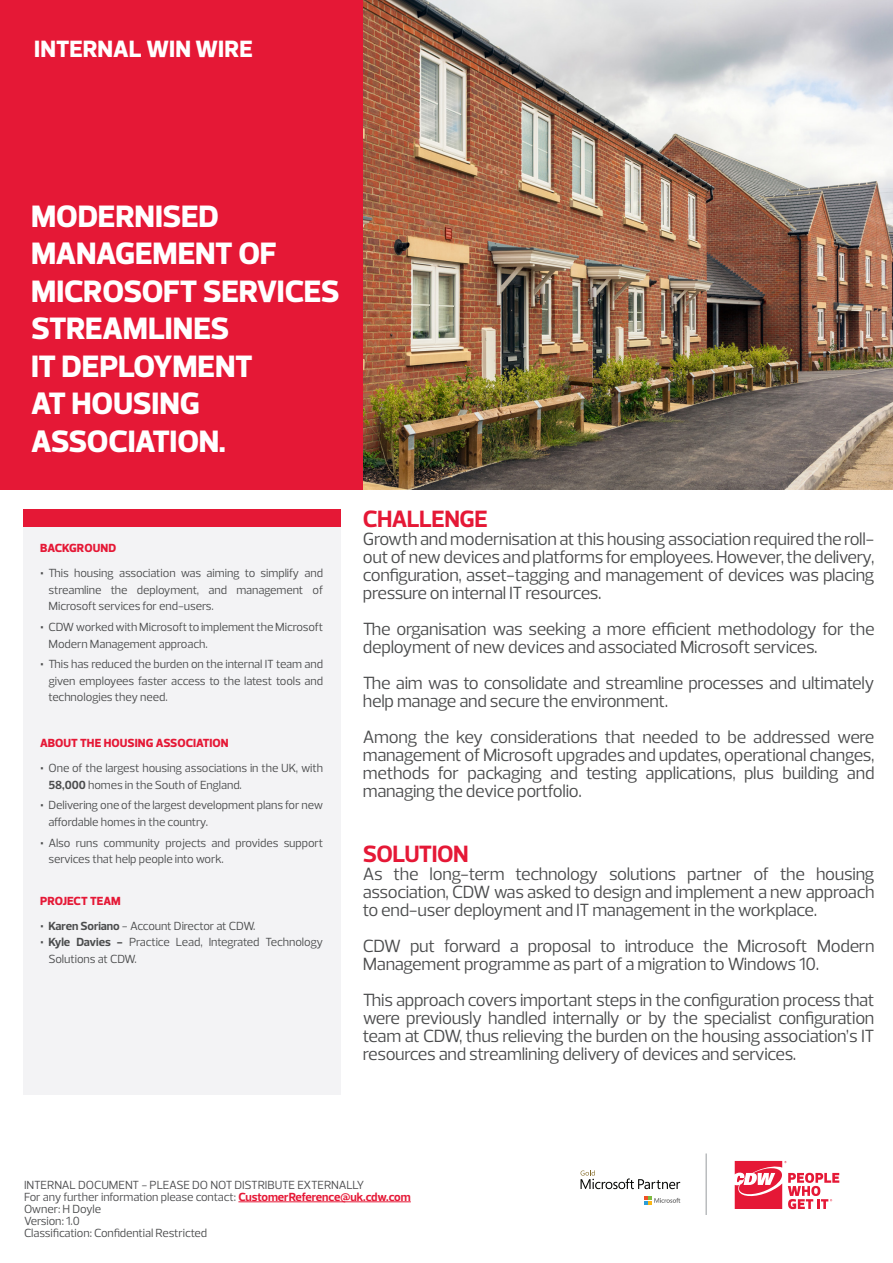
<style>
.page{position:relative;width:893px;height:1263px;background:#fff}
.page>*{position:absolute;margin:0;border:0;box-sizing:border-box;transform-origin:0 0}
.HEADLINE_4c{font:700 expanded 31.5px/37.5px "Prelo";letter-spacing:-.01em;color:#fff}
.Body_Copy_4c{font:700 24px "Prelo";letter-spacing:-.025em;color:#e51836}
.HEADLINE_4c-2{font:700 expanded 24px "Prelo";letter-spacing:.005em;color:#fff}
.Body_Copy_4c-2{font:18px/18px "Prelo";letter-spacing:-.015em;color:#4b4c4d;text-align:justify}
.t1{font:12px/16.5px "Prelo";letter-spacing:-.01em;color:#4b4c4d}
.t2{font:12px/12px "Prelo";letter-spacing:-.015em;color:#4d4d4f}
.Small_Subhead_CS_4c{font:700 expanded 12px "Prelo";color:#e51836}
.s1{font-weight:700;font-size:15px}
.s2{font-weight:700}
.s3{font-weight:700;color:#e51836}
.s4{color:#4b4c4d}
</style>
<div class="page">
<svg style="left:735px;top:1161px;width:104px;height:48px"></svg>
<hr style="left:706px;top:1153px;width:1px;height:62px;background:#a3a7a9">
<svg style="left:644px;top:1197px;width:36px;height:7px"></svg>
<svg style="left:581px;top:1170px;width:99px;height:19px"></svg>
<hr style="left:238px;top:1201px;width:173px;height:1px;background:#e51836">
<img style="left:363px;top:0;width:530px;height:489px">
<div style="left:0;top:0;width:363px;height:489px;background:#e51836"></div>
<div style="left:23px;top:526px;width:317px;height:569px;background:#f3f3f5"></div>
<div style="left:23px;top:509px;width:317px;height:17px;background:#e51836"></div>
<p class="HEADLINE_4c-2" style="left:34px;top:35px;width:220px">INTERNAL WIN WIRE</p>
<p class="HEADLINE_4c" style="left:31px;top:198px;width:310px">MODERNISED<br>MANAGEMENT OF<br>MICROSOFT SERVICES<br>STREAMLINES<br>IT DEPLOYMENT<br>AT HOUSING<br>ASSOCIATION.</p>
<p class="Small_Subhead_CS_4c" style="left:40px;top:541px;width:78px">BACKGROUND</p>
<p class="t1" style="left:49px;top:565px;width:276px;text-align:justify;text-indent:-9px"><span class="s1">•</span> This housing association was aiming to simplify and streamline the deployment, and management of Microsoft services for end-users.</p>
<p class="t1" style="left:49px;top:619px;width:276px;text-indent:-9px"><span class="s1">•</span> CDW worked with Microsoft to implement the Microsoft<br>Modern Management approach.</p>
<p class="t1" style="left:49px;top:656px;width:276px;text-align:justify;text-indent:-9px"><span class="s1">•</span> This has reduced the burden on the internal IT team and given employees faster access to the latest tools and technologies they need.</p>
<p class="Small_Subhead_CS_4c" style="left:40px;top:736px;width:190px">ABOUT THE HOUSING ASSOCIATION</p>
<p class="t1" style="left:49px;top:760px;width:276px;text-indent:-9px"><span class="s1">•</span> One of the largest housing associations in the UK, with<br><span class="s2">58,000</span> homes in the South of England.</p>
<p class="t1" style="left:49px;top:797px;width:276px;text-indent:-9px"><span class="s1">•</span> Delivering one of the largest development plans for new affordable homes in the country.</p>
<p class="t1" style="left:49px;top:834px;width:276px;text-indent:-9px"><span class="s1">•</span> Also runs community projects and provides support services that help people into work.</p>
<p class="Small_Subhead_CS_4c" style="left:40px;top:893px;width:82px">PROJECT TEAM</p>
<p class="t1" style="left:40px;top:917px;width:217px"><span class="s1">•</span> <span class="s2">Karen Soriano</span> - Account Director at CDW.</p>
<p class="t1" style="left:49px;top:934px;width:276px;text-indent:-9px"><span class="s1">•</span> <span class="s2">Kyle Davies -</span> Practice Lead, Integrated Technology<br>Solutions at CDW.</p>
<p class="Body_Copy_4c" style="left:363px;top:504px;width:127px">CHALLENGE</p>
<p class="Body_Copy_4c-2" style="left:363px;top:530px;width:513px">Growth and modernisation at this housing association required the roll&shy;out of new devices and platforms for employees. However, the delivery, configuration, asset-tagging and management of devices was placing pressure on internal IT resources.</p>
<p class="Body_Copy_4c-2" style="left:363px;top:620px;width:513px">The organisation was seeking a more efficient methodology for the deployment of new devices and associated Microsoft services.</p>
<p class="Body_Copy_4c-2" style="left:363px;top:674px;width:513px">The aim was to consolidate and streamline processes and ultimately help manage and secure the environment.</p>
<p class="Body_Copy_4c-2" style="left:363px;top:728px;width:513px">Among the key considerations that needed to be addressed were management of Microsoft upgrades and updates, operational changes, methods for packaging and testing applications, plus building and managing the device portfolio.</p>
<p class="Body_Copy_4c" style="left:363px;top:839px;width:107px">SOLUTION</p>
<p class="Body_Copy_4c-2" style="left:363px;top:865px;width:513px">As the long-term technology solutions partner of the housing association, CDW was asked to design and implement a new approach to end-user deployment and IT management in the workplace.</p>
<p class="Body_Copy_4c-2" style="left:363px;top:937px;width:513px">CDW put forward a proposal to introduce the Microsoft Modern<br>Management programme as part of a migration to Windows 10.</p>
<p class="Body_Copy_4c-2" style="left:363px;top:991px;width:513px">This approach covers important steps in the configuration process that were previously handled internally or by the specialist configuration team at CDW, thus relieving the burden on the housing association’s IT resources and streamlining delivery of devices and services.</p>
<p class="t2" style="left:24px;top:1179px;width:388px">INTERNAL DOCUMENT - PLEASE DO NOT DISTRIBUTE EXTERNALLY<br>For any further information please contact: <span class="s3">CustomerReference@uk.cdw.com </span><span class="s4">Owner: H Doyle<br>Version: 1.0<br>Classification: Confidential Restricted</span></p>
</div>
